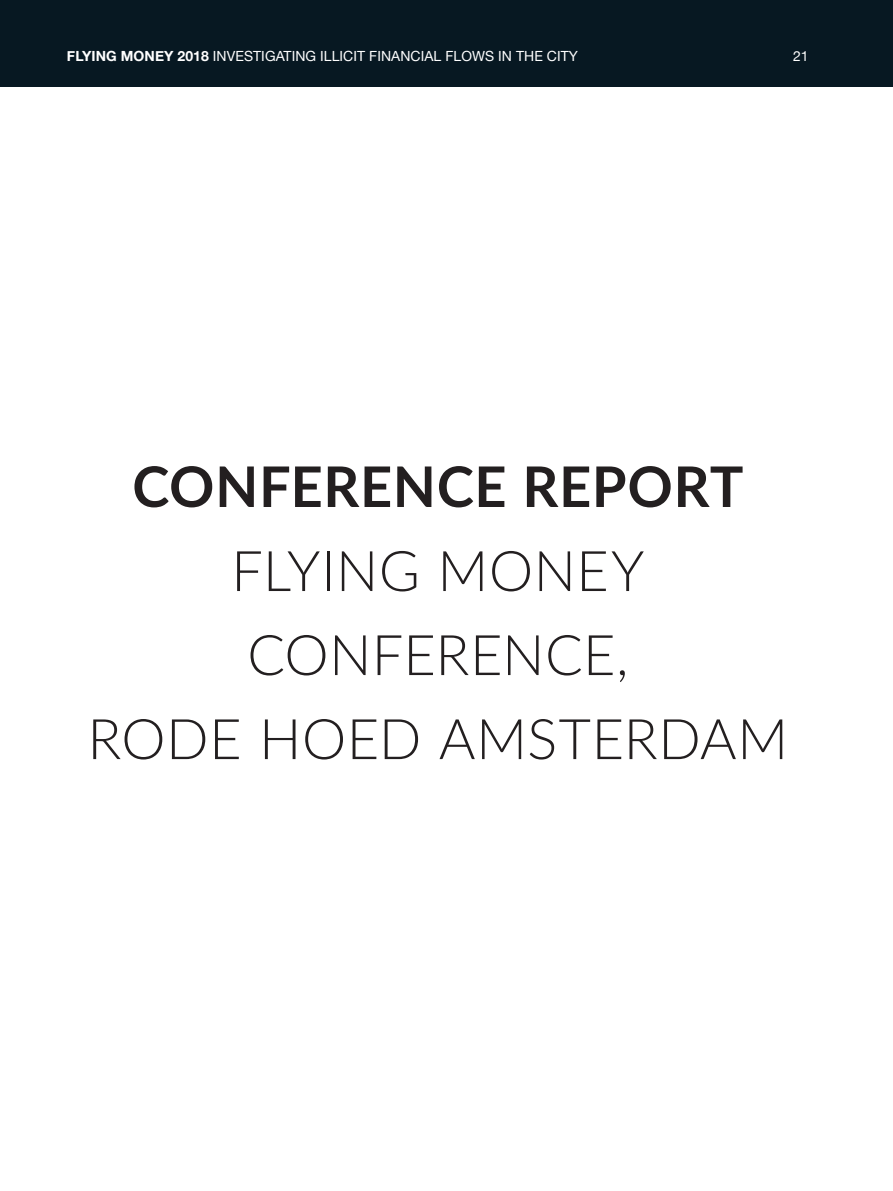
<style>
.page{position:relative;width:893px;height:1191px;background:#fff}
.page>*{position:absolute;margin:0;border:0;box-sizing:border-box;transform-origin:0 0}
.Subkop_1{font:300 56px/84px "Lato";letter-spacing:.01em;color:#231f20;text-align:center}
.Kop_1{font:700 56px "Lato";letter-spacing:.01em;color:#231f20}
.t1{font:14px "Helvetica Neue";letter-spacing:.005em;color:#fff}
.s1{font-weight:700}
</style>
<div class="page">
<div style="left:0;top:0;width:893px;height:87px;background:#071822"></div>
<p class="t1" style="left:67px;top:46px;width:512px"><span class="s1">FLYING MONEY 2018</span> INVESTIGATING ILLICIT FINANCIAL FLOWS IN THE CITY</p>
<p class="t1" style="left:793px;top:46px;width:17px">21</p>
<p class="Kop_1" style="left:132px;top:445px;width:613px">CONFERENCE REPORT</p>
<p class="Subkop_1" style="left:87px;top:527px;width:702px">FLYING MONEY<br>CONFERENCE,<br>RODE HOED AMSTERDAM</p>
</div>
